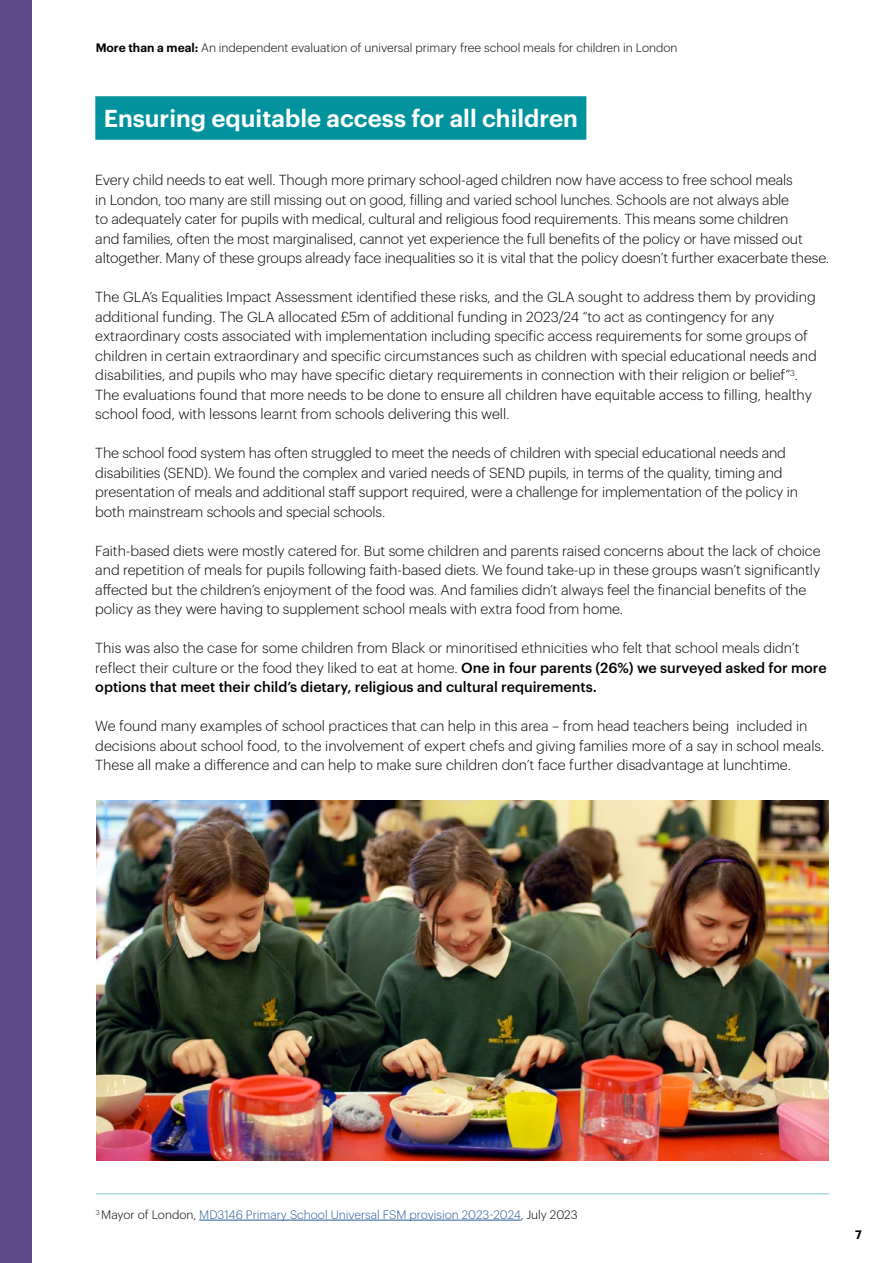
<style>
.page{position:relative;width:893px;height:1263px;background:#fff}
.page>*{position:absolute;margin:0;border:0;box-sizing:border-box;transform-origin:0 0}
.Teal_Header{font:600 24px "Graphik";color:#fff}
.Body_Copy{font:300 14.25px/19.5px "Graphik";letter-spacing:-.005em;color:#000}
.t1{font:300 12px "Graphik";color:#000}
.Footnote{font:300 12px "Graphik";color:#275b9b}
.t2{font:600 12px "Graphik";color:#000}
.s1{font-weight:600}
.s2{font-weight:500}
.s3{color:#000}
</style>
<div class="page">
<div style="left:0;top:0;width:32px;height:1263px;background:#5f4b8b"></div>
<div style="left:95px;top:96px;width:491px;height:44px;background:#00939d"></div>
<hr style="left:199px;top:1220px;width:322px;height:1px;background:#275b9b">
<hr style="left:96px;top:1193px;width:733px;height:1px;background:#80c9ce">
<img style="left:96px;top:800px;width:732px;height:360px">
<p class="t1" style="left:96px;top:39px;width:583px"><span class="s1">More than a meal:</span> An independent evaluation of universal primary free school meals for children in London</p>
<p class="Teal_Header" style="left:104px;top:100px;width:475px">Ensuring equitable access for all children</p>
<p class="Body_Copy" style="left:95px;top:169px;width:735px">Every child needs to eat well. Though more primary school-aged children now have access to free school meals<br>in London, too many are still missing out on good, filling and varied school lunches. Schools are not always able<br>to adequately cater for pupils with medical, cultural and religious food requirements. This means some children<br>and families, often the most marginalised, cannot yet experience the full benefits of the policy or have missed out altogether. Many of these groups already face inequalities so it is vital that the policy doesn’t further exacerbate these.</p>
<p class="Body_Copy" style="left:95px;top:286px;width:723px">The GLA’s Equalities Impact Assessment identified these risks, and the GLA sought to address them by providing additional funding. The GLA allocated £5m of additional funding in 2023/24 “to act as contingency for any extraordinary costs associated with implementation including specific access requirements for some groups of children in certain extraordinary and specific circumstances such as children with special educational needs and disabilities, and pupils who may have specific dietary requirements in connection with their religion or belief”<sup>3</sup>.<br>The evaluations found that more needs to be done to ensure all children have equitable access to filling, healthy school food, with lessons learnt from schools delivering this well.</p>
<p class="Body_Copy" style="left:95px;top:442px;width:704px">The school food system has often struggled to meet the needs of children with special educational needs and disabilities (SEND). We found the complex and varied needs of SEND pupils, in terms of the quality, timing and presentation of meals and additional staff support required, were a challenge for implementation of the policy in both mainstream schools and special schools.</p>
<p class="Body_Copy" style="left:95px;top:540px;width:727px">Faith-based diets were mostly catered for. But some children and parents raised concerns about the lack of choice and repetition of meals for pupils following faith-based diets. We found take-up in these groups wasn’t significantly affected but the children’s enjoyment of the food was. And families didn’t always feel the financial benefits of the policy as they were having to supplement school meals with extra food from home.</p>
<p class="Body_Copy" style="left:95px;top:637px;width:733px">This was also the case for some children from Black or minoritised ethnicities who felt that school meals didn’t reflect their culture or the food they liked to eat at home. <span class="s2">One in four parents (26%) we surveyed asked for more options that meet their child’s dietary, religious and cultural requirements.</span></p>
<p class="Body_Copy" style="left:95px;top:715px;width:730px">We found many examples of school practices that can help in this area – from head teachers being included in decisions about school food, to the involvement of expert chefs and giving families more of a say in school meals.<br>These all make a difference and can help to make sure children don’t face further disadvantage at lunchtime.</p>
<p class="Footnote" style="left:96px;top:1206px;width:483px"><sup>3</sup> <span class="s3">Mayor of London,</span> MD3146 Primary School Universal FSM provision 2023-2024<span class="s3">, July 2023</span></p>
<p class="t2" style="left:855px;top:1225px;width:8px">7</p>
</div>
